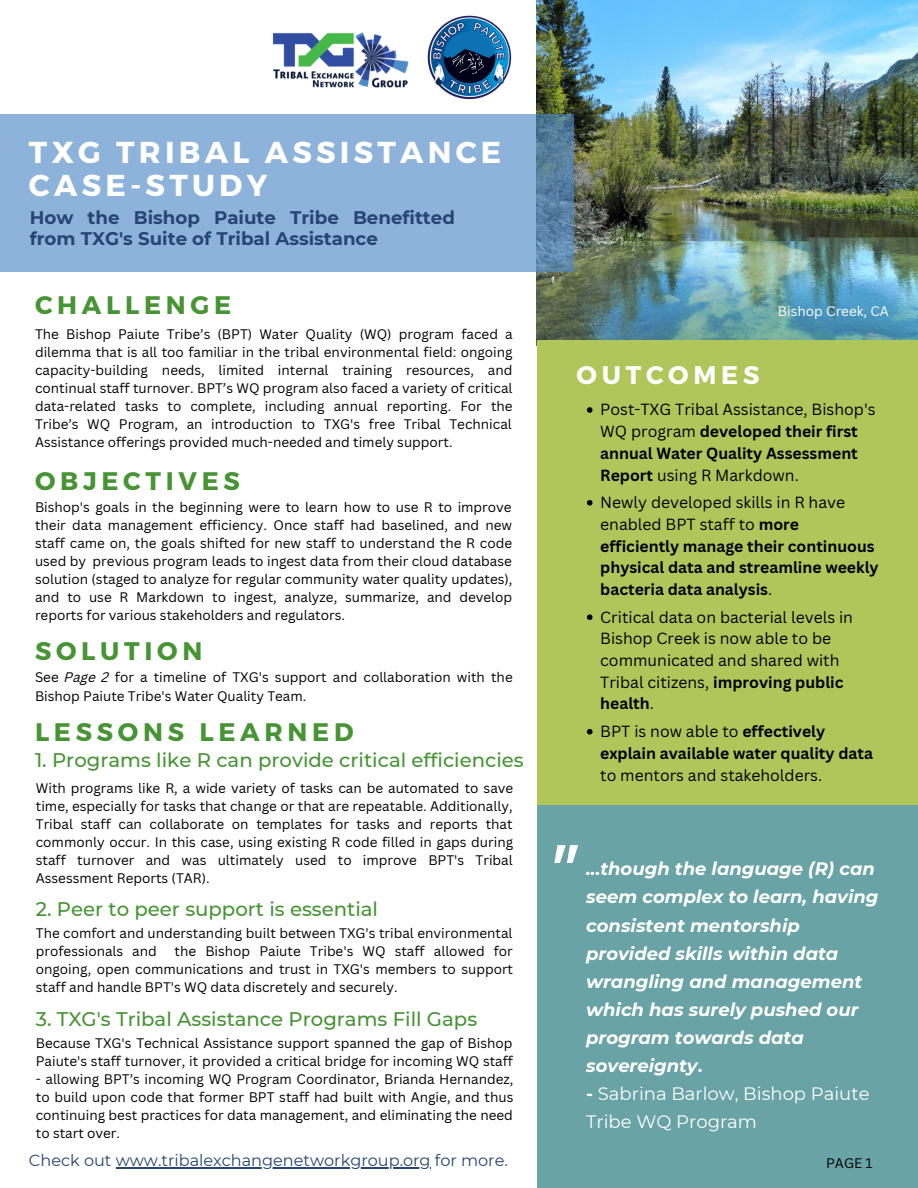
<style>
.page{position:relative;width:918px;height:1188px;background:#fff}
.page>*{position:absolute;margin:0;border:0;box-sizing:border-box;transform-origin:0 0}
.t1{font:italic 700 60px "Canva Sans";color:#fff}
.t2{font:700 30.3px/32.7px "Montserrat";letter-spacing:.14em;color:#fff}
.t3{font:700 25.35px "Montserrat";letter-spacing:.185em;color:#469434}
.t4{font:700 25.35px "Montserrat";letter-spacing:.185em;color:#fff}
.t5{font:500 19.65px "Montserrat";color:#469434}
.t6{font:700 18.3px/21.3px "Montserrat";color:#274472}
.t7{font:italic 700 18px/28.2px "Montserrat";color:#fff}
.t8{font:18px/28.2px "Montserrat";color:#fff}
.t9{font:16.05px "Montserrat";color:#274472}
.t10{font:15.75px/21.8px "Canva Sans";color:#000}
.t11{font:700 15.75px/21.8px "Canva Sans";color:#000}
.t12{font:13.5px/18px "Canva Sans";color:#000;text-align:justify}
.t13{font:13.5px "Canva Sans";color:#fff}
.s1{font-style:italic}
.s2{font-weight:700}
.s3{font-weight:400}
.s4{font-style:normal}
</style>
<div class="page">
<img style="left:537px;top:0;width:381px;height:340px">
<div style="left:0;top:114px;width:573px;height:158px;background:#8db3da"></div>
<div style="left:537px;top:340px;width:381px;height:848px;background:#b0c65a"></div>
<div style="left:537px;top:806px;width:381px;height:382px;background:#69a3a5"></div>
<img style="left:272px;top:32px;width:137px;height:56px">
<img style="left:427px;top:15px;width:85px;height:85px">
<hr style="left:116px;top:1168px;width:315px;height:1px;background:#274472">
<svg style="left:587px;top:407px;width:6px;height:6px"></svg>
<svg style="left:587px;top:500px;width:6px;height:6px"></svg>
<svg style="left:587px;top:614px;width:6px;height:6px"></svg>
<svg style="left:587px;top:729px;width:6px;height:6px"></svg>
<p class="t2" style="left:29px;top:135px;width:474px">TXG TRIBAL ASSISTANCE<br>CASE-STUDY</p>
<p class="t6" style="left:30px;top:207px;width:427px">How the Bishop Paiute Tribe Benefitted from TXG's Suite of Tribal Assistance</p>
<p class="t3" style="left:35px;top:288px;width:198px">CHALLENGE</p>
<p class="t12" style="left:35px;top:324px;width:479px">The Bishop Paiute Tribe’s (BPT) Water Quality (WQ) program faced a dilemma that is all too familiar in the tribal environmental field: ongoing capacity-building needs, limited internal training resources, and continual staff turnover. BPT’s WQ program also faced a variety of critical data-related tasks to complete, including annual reporting. For the Tribe’s WQ Program, an introduction to TXG's free Tribal Technical Assistance offerings provided much-needed and timely support.</p>
<p class="t3" style="left:35px;top:465px;width:206px">OBJECTIVES</p>
<p class="t12" style="left:35px;top:497px;width:479px">Bishop's goals in the beginning were to learn how to use R to improve their data management efficiency. Once staff had baselined, and new staff came on, the goals shifted for new staff to understand the R code used by previous program leads to ingest data from their cloud database solution (staged to analyze for regular community water quality updates), and to use R Markdown to ingest, analyze, summarize, and develop reports for various stakeholders and regulators.</p>
<p class="t3" style="left:35px;top:634px;width:169px">SOLUTION</p>
<p class="t12" style="left:35px;top:668px;width:479px;line-height:19px">See <span class="s1">Page 2</span> for a timeline of TXG's support and collaboration with the<br>Bishop Paiute Tribe's Water Quality Team.</p>
<p class="t3" style="left:35px;top:715px;width:320px">LESSONS LEARNED</p>
<p class="t5" style="left:35px;top:748px;width:490px">1. Programs like R can provide critical efficiencies</p>
<p class="t12" style="left:36px;top:779px;width:479px">With programs like R, a wide variety of tasks can be automated to save time, especially for tasks that change or that are repeatable. Additionally, Tribal staff can collaborate on templates for tasks and reports that commonly occur. In this case, using existing R code filled in gaps during staff turnover and was ultimately used to improve BPT's Tribal Assessment Reports (TAR).</p>
<p class="t5" style="left:36px;top:897px;width:344px">2. Peer to peer support is essential</p>
<p class="t12" style="left:36px;top:924px;width:478px">The comfort and understanding built between TXG's tribal environmental professionals and</p>
<p class="t12" style="left:36px;top:942px;width:479px;text-indent:139px">the Bishop Paiute Tribe's WQ staff allowed for ongoing, open communications and trust in TXG's members to support staff and handle BPT's WQ data discretely and securely.</p>
<p class="t5" style="left:36px;top:1007px;width:443px">3. TXG's Tribal Assistance Programs Fill Gaps</p>
<p class="t12" style="left:36px;top:1034px;width:479px">Because TXG's Technical Assistance support spanned the gap of Bishop<br>Paiute's staff turnover, it provided a critical bridge for incoming WQ staff</p>
<p class="t12" style="left:36px;top:1070px;width:479px">- allowing BPT’s incoming WQ Program Coordinator, Brianda Hernandez, to build upon code that former BPT staff had built with Angie, and thus continuing best practices for data management, and eliminating the need to start over.</p>
<p class="t9" style="left:29px;top:1151px;width:480px">Check out www.tribalexchangenetworkgroup.org for more.</p>
<p class="t4" style="left:577px;top:359px;width:184px">OUTCOMES</p>
<p class="t13" style="left:778px;top:301px;width:112px">Bishop Creek, CA</p>
<p class="t10" style="left:600px;top:398px;width:277px">Post-TXG Tribal Assistance, Bishop's<br>WQ program <span class="s2">developed their first annual Water Quality Assessment<br>Report</span> using R Markdown.</p>
<p class="t11" style="left:600px;top:491px;width:280px"><span class="s3">Newly developed skills in R have enabled BPT staff to</span> more efficiently manage their continuous physical data and streamline weekly bacteria data analysis<span class="s3">.</span></p>
<p class="t10" style="left:600px;top:606px;width:254px">Critical data on bacterial levels in<br>Bishop Creek is now able to be communicated and shared with<br>Tribal citizens, <span class="s2">improving public health</span>.</p>
<p class="t11" style="left:600px;top:720px;width:274px"><span class="s3">BPT is now able to</span> effectively explain available water quality data <span class="s3">to mentors and stakeholders.</span></p>
<p class="t1" style="left:547px;top:842px;width:29px">"</p>
<p class="t7" style="left:586px;top:855px;width:294px">...though the language (R) can seem complex to learn, having consistent mentorship provided skills within data wrangling and management which has surely pushed our program towards data sovereignty<span class="s4">.</span></p>
<p class="t8" style="left:586px;top:1080px;width:285px"><span class="s2">-</span> Sabrina Barlow, Bishop Paiute<br>Tribe WQ Program</p>
<p class="t12" style="left:826px;top:1154px;width:48px">PAGE 1</p>
</div>
